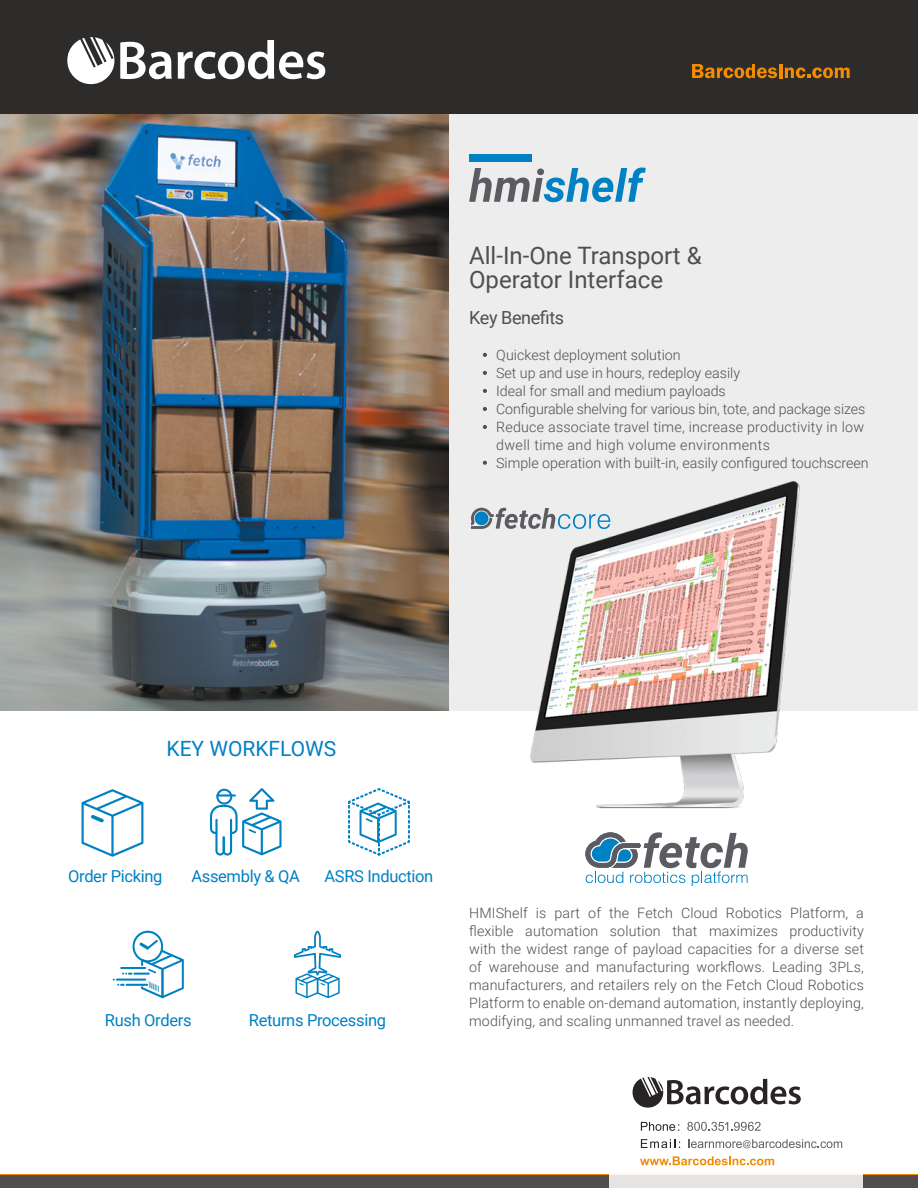
<style>
.page{position:relative;width:918px;height:1188px;background:#fff}
.page>*{position:absolute;margin:0;border:0;box-sizing:border-box;transform-origin:0 0}
.t1{font:24px/24px "Roboto";color:#514e51}
.t2{font:21px "Roboto";color:#0081c3}
.t3{font:18px "Roboto";letter-spacing:-.025em;color:#514e51}
.t4{font:16.5px "Roboto";letter-spacing:-.02em;color:#0081c3}
.t5{font:300 14.25px/18px "Roboto";color:#514e51}
</style>
<div class="page">
<div style="left:0;top:0;width:918px;height:711px;background:#ededed"></div>
<div style="left:469px;top:154px;width:62px;height:8px;background:#0081c3"></div>
<img style="left:0;top:114px;width:449px;height:597px">
<svg style="left:469px;top:167px;width:177px;height:35px"></svg>
<svg style="left:348px;top:788px;width:62px;height:68px"></svg>
<svg style="left:113px;top:931px;width:71px;height:67px"></svg>
<svg style="left:82px;top:789px;width:61px;height:68px"></svg>
<svg style="left:210px;top:788px;width:72px;height:68px"></svg>
<svg style="left:294px;top:931px;width:47px;height:67px"></svg>
<svg style="left:483px;top:425px;width:4px;height:4px"></svg>
<svg style="left:483px;top:407px;width:4px;height:4px"></svg>
<svg style="left:483px;top:371px;width:4px;height:4px"></svg>
<svg style="left:483px;top:461px;width:4px;height:4px"></svg>
<svg style="left:483px;top:353px;width:4px;height:4px"></svg>
<svg style="left:483px;top:389px;width:4px;height:4px"></svg>
<img style="left:481px;top:481px;width:319px;height:328px">
<svg style="left:471px;top:508px;width:139px;height:21px"></svg>
<svg style="left:0;top:1174px;width:918px;height:2px"></svg>
<div style="left:0;top:1176px;width:918px;height:12px;background:#504e4d"></div>
<hr style="left:610px;top:1174px;width:253px;height:2px;background:#fff4ef">
<div style="left:610px;top:1176px;width:253px;height:12px;background:#e6e4e3"></div>
<svg style="left:633px;top:1077px;width:168px;height:31px"></svg>
<svg style="left:641px;top:1122px;width:38px;height:9px"></svg>
<svg style="left:687px;top:1122px;width:74px;height:9px"></svg>
<svg style="left:641px;top:1139px;width:39px;height:9px"></svg>
<svg style="left:689px;top:1139px;width:153px;height:9px"></svg>
<svg style="left:640px;top:1156px;width:134px;height:9px"></svg>
<div style="left:0;top:0;width:918px;height:114px;background:#2e2b2b"></div>
<svg style="left:67px;top:37px;width:47px;height:47px"></svg>
<svg style="left:120px;top:40px;width:205px;height:39px"></svg>
<svg style="left:692px;top:64px;width:85px;height:14px"></svg>
<hr style="left:779px;top:64px;width:3px;height:14px;background:#f38c00">
<svg style="left:785px;top:67px;width:65px;height:11px"></svg>
<svg style="left:585px;top:832px;width:163px;height:54px"></svg>
<h1 class="t1" style="left:469px;top:242px;width:234px">All-In-One Transport &amp;<br>Operator Interface</h1>
<p class="t3" style="left:469px;top:305px;width:97px">Key Benefits</p>
<p class="t5" style="left:483px;top:345px;width:200px">• Quickest deployment solution</p>
<p class="t5" style="left:483px;top:363px;width:259px">• Set up and use in hours, redeploy easily</p>
<p class="t5" style="left:483px;top:381px;width:245px">• Ideal for small and medium payloads</p>
<p class="t5" style="left:483px;top:399px;width:384px">• Configurable shelving for various bin, tote, and package sizes</p>
<p class="t5" style="left:496px;top:417px;width:370px;text-indent:-13px">• Reduce associate travel time, increase productivity in low dwell time and high volume environments</p>
<p class="t5" style="left:483px;top:453px;width:388px">• Simple operation with built-in, easily configured touchscreen</p>
<h2 class="t2" style="left:167px;top:734px;width:171px">KEY WORKFLOWS</h2>
<p class="t4" style="left:68px;top:865px;width:96px">Order Picking</p>
<p class="t4" style="left:191px;top:865px;width:110px">Assembly &amp; QA</p>
<p class="t4" style="left:325px;top:865px;width:110px">ASRS Induction</p>
<p class="t4" style="left:105px;top:1009px;width:88px">Rush Orders</p>
<p class="t4" style="left:249px;top:1009px;width:139px">Returns Processing</p>
<p class="t5" style="left:469px;top:903px;width:396px;text-align:justify">HMIShelf is part of the Fetch Cloud Robotics Platform, a flexible automation solution that maximizes productivity with the widest range of payload capacities for a diverse set of warehouse and manufacturing workflows. Leading 3PLs, manufacturers, and retailers rely on the Fetch Cloud Robotics Platform to enable on-demand automation, instantly deploying, modifying, and scaling unmanned travel as needed.</p>
</div>
